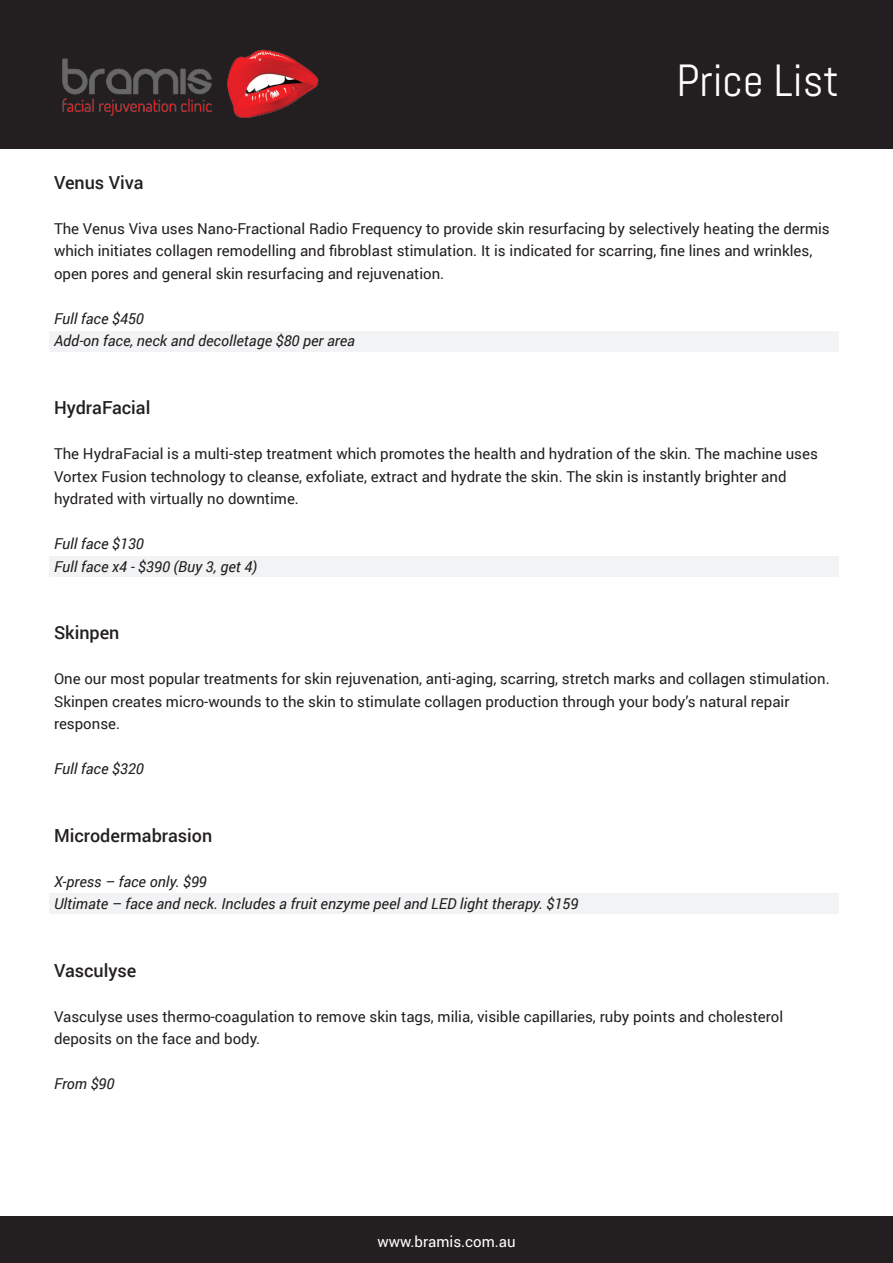
<style>
.page{position:relative;width:893px;height:1263px;background:#fff}
.page>*{position:absolute;margin:0;border:0;box-sizing:border-box;transform-origin:0 0}
.t1{font:45px "Abel";color:#fff}
.t2{font:500 18px "Roboto";color:#231f20}
.t3{font:15px/22.5px "Roboto";color:#231f20}
.t4{font:italic 15px "Roboto";color:#231f20}
.t5{font:15px "Roboto";color:#fff}
</style>
<div class="page">
<div style="left:0;top:0;width:893px;height:149px;background:#231f20"></div>
<img style="left:62px;top:49px;width:257px;height:69px">
<div style="left:0;top:1216px;width:893px;height:47px;background:#231f20"></div>
<div style="left:50px;top:331px;width:789px;height:21px;background:#f2f3f4"></div>
<div style="left:50px;top:556px;width:789px;height:21px;background:#f2f3f4"></div>
<div style="left:50px;top:893px;width:789px;height:21px;background:#f2f3f4"></div>
<h1 class="t1" style="left:677px;top:52px;width:164px">Price List</h1>
<p class="t2" style="left:54px;top:170px;width:91px">Venus Viva</p>
<p class="t3" style="left:54px;top:217px;width:777px">The Venus Viva uses Nano-Fractional Radio Frequency to provide skin resurfacing by selectively heating the dermis which initiates collagen remodelling and fibroblast stimulation. It is indicated for scarring, fine lines and wrinkles, open pores and general skin resurfacing and rejuvenation.</p>
<p class="t4" style="left:54px;top:308px;width:91px">Full face $450</p>
<p class="t4" style="left:54px;top:331px;width:302px">Add-on face, neck and decolletage $80 per area</p>
<p class="t2" style="left:54px;top:395px;width:98px">HydraFacial</p>
<p class="t3" style="left:54px;top:442px;width:765px">The HydraFacial is a multi-step treatment which promotes the health and hydration of the skin. The machine uses<br>Vortex Fusion technology to cleanse, exfoliate, extract and hydrate the skin. The skin is instantly brighter and hydrated with virtually no downtime.</p>
<p class="t4" style="left:54px;top:533px;width:91px">Full face $130</p>
<p class="t4" style="left:54px;top:556px;width:205px">Full face x4 - $390 (Buy 3, get 4)</p>
<p class="t2" style="left:54px;top:620px;width:67px">Skinpen</p>
<p class="t3" style="left:54px;top:667px;width:777px">One our most popular treatments for skin rejuvenation, anti-aging, scarring, stretch marks and collagen stimulation.<br>Skinpen creates micro-wounds to the skin to stimulate collagen production through your body’s natural repair response.</p>
<p class="t4" style="left:54px;top:758px;width:91px">Full face $320</p>
<p class="t2" style="left:54px;top:822px;width:160px">Microdermabrasion</p>
<p class="t4" style="left:54px;top:871px;width:154px">X-press – face only. $99</p>
<p class="t4" style="left:54px;top:893px;width:526px">Ultimate – face and neck. Includes a fruit enzyme peel and LED light therapy. $159</p>
<p class="t2" style="left:54px;top:957px;width:84px">Vasculyse</p>
<p class="t3" style="left:54px;top:1004px;width:731px">Vasculyse uses thermo-coagulation to remove skin tags, milia, visible capillaries, ruby points and cholesterol deposits on the face and body.</p>
<p class="t4" style="left:54px;top:1073px;width:62px">From $90</p>
<p class="t5" style="left:377px;top:1231px;width:140px">www.bramis.com.au</p>
</div>
